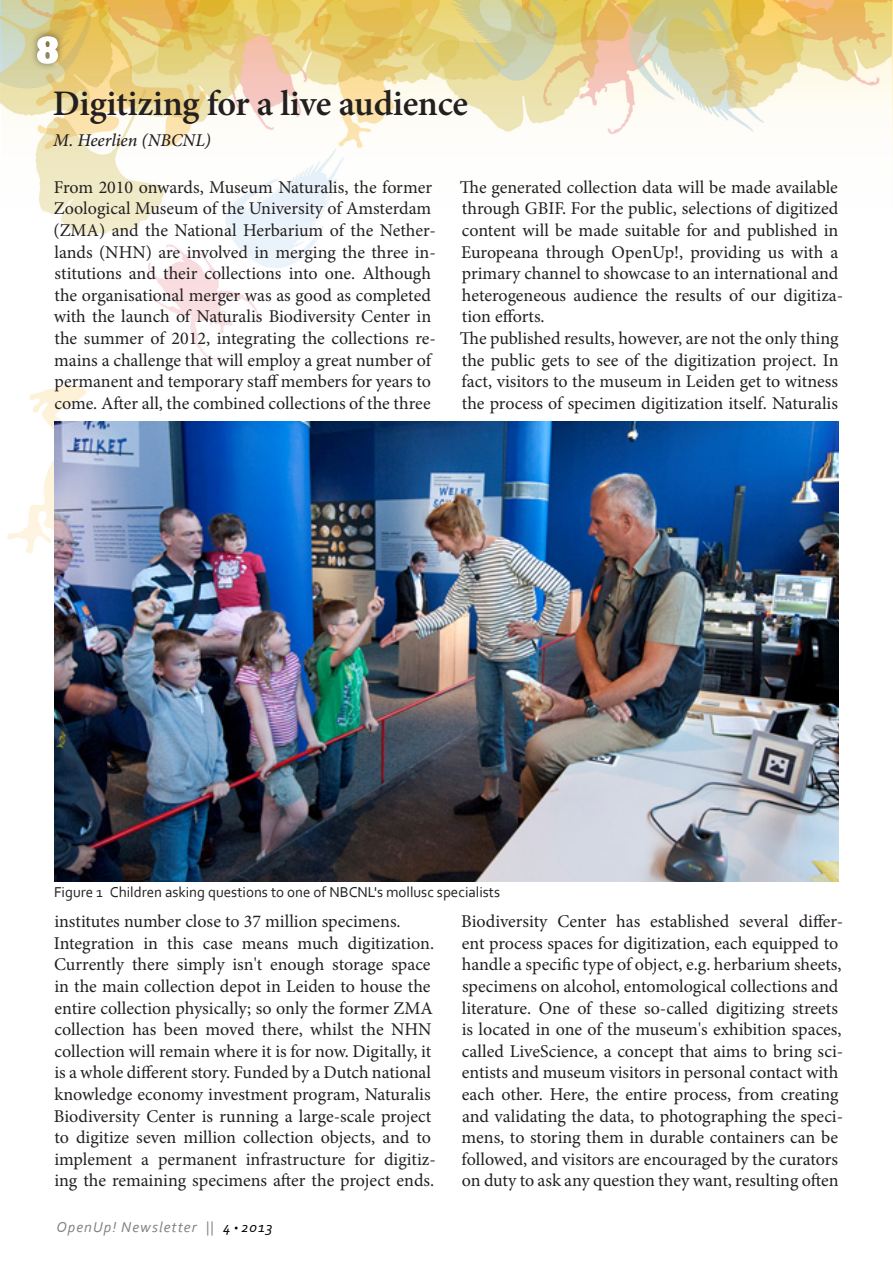
<style>
.page{position:relative;width:893px;height:1263px;background:#fff}
.page>*{position:absolute;margin:0;border:0;box-sizing:border-box;transform-origin:0 0}
.nadpis{font:600 36px "Minion Pro";letter-spacing:-.01em;color:#231f20}
.t1{font:700 36px "Cambria";color:#fff}
.Normální_text{font:18px/21.6px "Minion Pro";color:#231f20}
.jméno_autora{font:italic 500 18px "Minion Pro";color:#231f20}
.popisek{font:15px "Corbel";color:#231f20}
.t2{font:italic 15px "Corbel";letter-spacing:.07em;color:#808285}
.s1{color:#000}
.s2{font-size:9px;color:#000}
</style>
<div class="page">
<hr style="left:892px;top:0;width:1px;height:309px;background:#feca0a">
<svg style="left:0;top:0;width:892px;height:554px"></svg>
<div style="left:30px;top:28px;width:35px;height:43px;background:#231f20;opacity:.56"></div>
<svg style="left:35px;top:34px;width:25px;height:32px"></svg>
<img style="left:54px;top:421px;width:785px;height:461px">
<h1 class="t1" style="left:37px;top:24px;width:23px">8</h1>
<p class="nadpis" style="left:53px;top:79px;width:417px">Digitizing for a live audience</p>
<p class="jméno_autora" style="left:53px;top:127px;width:159px">M. Heerlien (NBCNL)</p>
<p class="Normální_text" style="left:54px;top:176px;width:384px">From 2010 onwards, Museum Naturalis, the former Zoological Museum of the University of Amsterdam (ZMA) and the National Herbarium of the Nether&shy;lands (NHN) are involved in merging the three in&shy;stitutions and their collections into one. Although the organisational merger was as good as completed with the launch of Naturalis Biodiversity Center in the summer of 2012, integrating the collections re&shy;mains a challenge that will employ a great number of permanent and temporary staff members for years to come. After all, the combined collections of the three</p>
<p class="Normální_text" style="left:460px;top:176px;width:385px">The generated collection data will be made available through GBIF. For the public, selections of digitized content will be made suitable for and published in Europeana through OpenUp!, providing us with a primary channel to showcase to an international and heterogeneous audience the results of our digitiza&shy;tion efforts.</p>
<p class="Normální_text" style="left:460px;top:327px;width:380px;text-align:justify">The published results, however, are not the only thing the public gets to see of the digitization project. In fact, visitors to the museum in Leiden get to witness the process of specimen digitization itself. Naturalis</p>
<p class="popisek" style="left:54px;top:883px;width:448px">Figure 1 Children asking questions to one of NBCNL's mollusc specialists</p>
<p class="Normální_text" style="left:54px;top:911px;width:348px">institutes number close to 37 million specimens.</p>
<p class="Normální_text" style="left:54px;top:932px;width:383px">Integration in this case means much digitization.<br>Currently there simply isn't enough storage space in the main collection depot in Leiden to house the entire collection physically; so only the former ZMA collection has been moved there, whilst the NHN collection will remain where it is for now. Digitally, it is a whole different story. Funded by a Dutch national knowledge economy investment program, Naturalis Biodiversity Center is running a large-scale project to digitize seven million collection objects, and to implement a permanent infrastructure for digitiz&shy;ing the remaining specimens after the project ends.</p>
<p class="t2" style="left:56px;top:1218px;width:218px">OpenUp! Newsletter || <span class="s1">4</span> <span class="s2">•</span> <span class="s1">2013</span></p>
<p class="Normální_text" style="left:461px;top:911px;width:383px">Biodiversity Center has established several differ&shy;ent process spaces for digitization, each equipped to handle a specific type of object, e.g. herbarium sheets, specimens on alcohol, entomological collections and literature. One of these so-called digitizing streets is located in one of the museum's exhibition spaces, called LiveScience, a concept that aims to bring sci&shy;entists and museum visitors in personal contact with each other. Here, the entire process, from creating and validating the data, to photographing the speci&shy;mens, to storing them in durable containers can be followed, and visitors are encouraged by the curators on duty to ask any question they want, resulting often</p>
</div>
